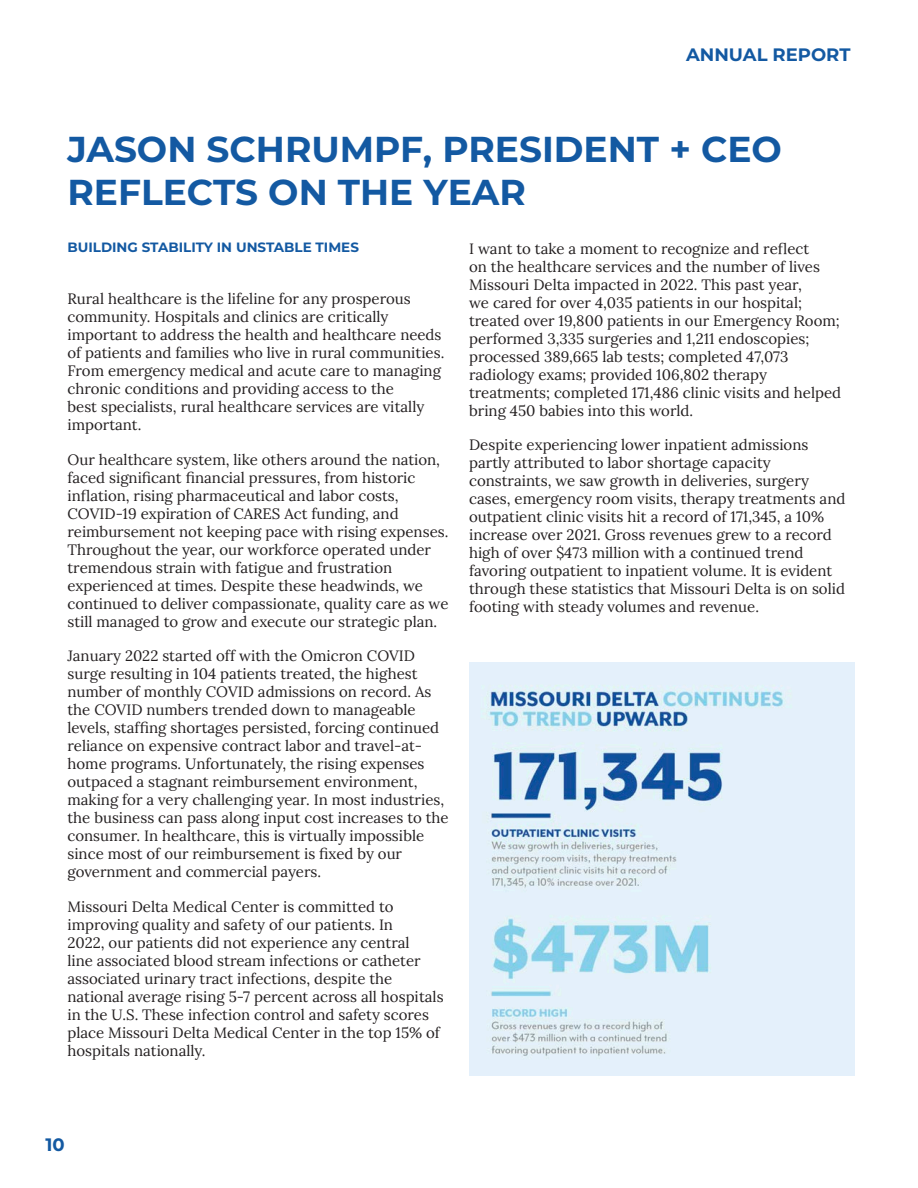
<style>
.page{position:relative;width:918px;height:1188px;background:#fff}
.page>*{position:absolute;margin:0;border:0;box-sizing:border-box;transform-origin:0 0}
.t1{font:700 36px/43.2px "Montserrat";color:#1359a2}
.t2{font:700 18px "Montserrat";color:#1359a2}
.Body_-_title{font:15px/18px "Lora";color:#231f20}
.Body_-_title-2{font:700 13.5px "Montserrat";color:#1359a2}
</style>
<div class="page">
<img style="left:469px;top:662px;width:385px;height:414px">
<p class="t2" style="left:686px;top:41px;width:166px">ANNUAL REPORT</p>
<p class="t1" style="left:68px;top:126px;width:716px">JASON SCHRUMPF, PRESIDENT + CEO<br>REFLECTS ON THE YEAR</p>
<p class="Body_-_title-2" style="left:68px;top:237px;width:293px">BUILDING STABILITY IN UNSTABLE TIMES</p>
<p class="Body_-_title" style="left:469px;top:238px;width:373px">I want to take a moment to recognize and reflect<br>on the healthcare services and the number of lives Missouri Delta impacted in 2022. This past year,<br>we cared for over 4,035 patients in our hospital; treated over 19,800 patients in our Emergency Room; performed 3,335 surgeries and 1,211 endoscopies; processed 389,665 lab tests; completed 47,073 radiology exams; provided 106,802 therapy treatments; completed 171,486 clinic visits and helped bring 450 babies into this world.</p>
<p class="Body_-_title" style="left:469px;top:435px;width:378px">Despite experiencing lower inpatient admissions partly attributed to labor shortage capacity constraints, we saw growth in deliveries, surgery cases, emergency room visits, therapy treatments and outpatient clinic visits hit a record of 171,345, a 10% increase over 2021. Gross revenues grew to a record high of over $473 million with a continued trend favoring outpatient to inpatient volume. It is evident through these statistics that Missouri Delta is on solid footing with steady volumes and revenue.</p>
<p class="Body_-_title" style="left:68px;top:289px;width:378px">Rural healthcare is the lifeline for any prosperous community. Hospitals and clinics are critically important to address the health and healthcare needs of patients and families who live in rural communities.<br>From emergency medical and acute care to managing chronic conditions and providing access to the<br>best specialists, rural healthcare services are vitally important.</p>
<p class="Body_-_title" style="left:68px;top:449px;width:383px">Our healthcare system, like others around the nation, faced significant financial pressures, from historic inflation, rising pharmaceutical and labor costs, COVID-19 expiration of CARES Act funding, and reimbursement not keeping pace with rising expenses.<br>Throughout the year, our workforce operated under tremendous strain with fatigue and frustration experienced at times. Despite these headwinds, we continued to deliver compassionate, quality care as we still managed to grow and execute our strategic plan.</p>
<p class="Body_-_title" style="left:68px;top:646px;width:383px">January 2022 started off with the Omicron COVID surge resulting in 104 patients treated, the highest number of monthly COVID admissions on record. As the COVID numbers trended down to manageable levels, staffing shortages persisted, forcing continued reliance on expensive contract labor and travel-at&shy;home programs. Unfortunately, the rising expenses outpaced a stagnant reimbursement environment, making for a very challenging year. In most industries, the business can pass along input cost increases to the consumer. In healthcare, this is virtually impossible since most of our reimbursement is fixed by our government and commercial payers.</p>
<p class="Body_-_title" style="left:68px;top:896px;width:378px">Missouri Delta Medical Center is committed to improving quality and safety of our patients. In<br>2022, our patients did not experience any central<br>line associated blood stream infections or catheter associated urinary tract infections, despite the national average rising 5-7 percent across all hospitals in the U.S. These infection control and safety scores place Missouri Delta Medical Center in the top 15% of hospitals nationally.</p>
<p class="t2" style="left:45px;top:1132px;width:21px">10</p>
</div>
